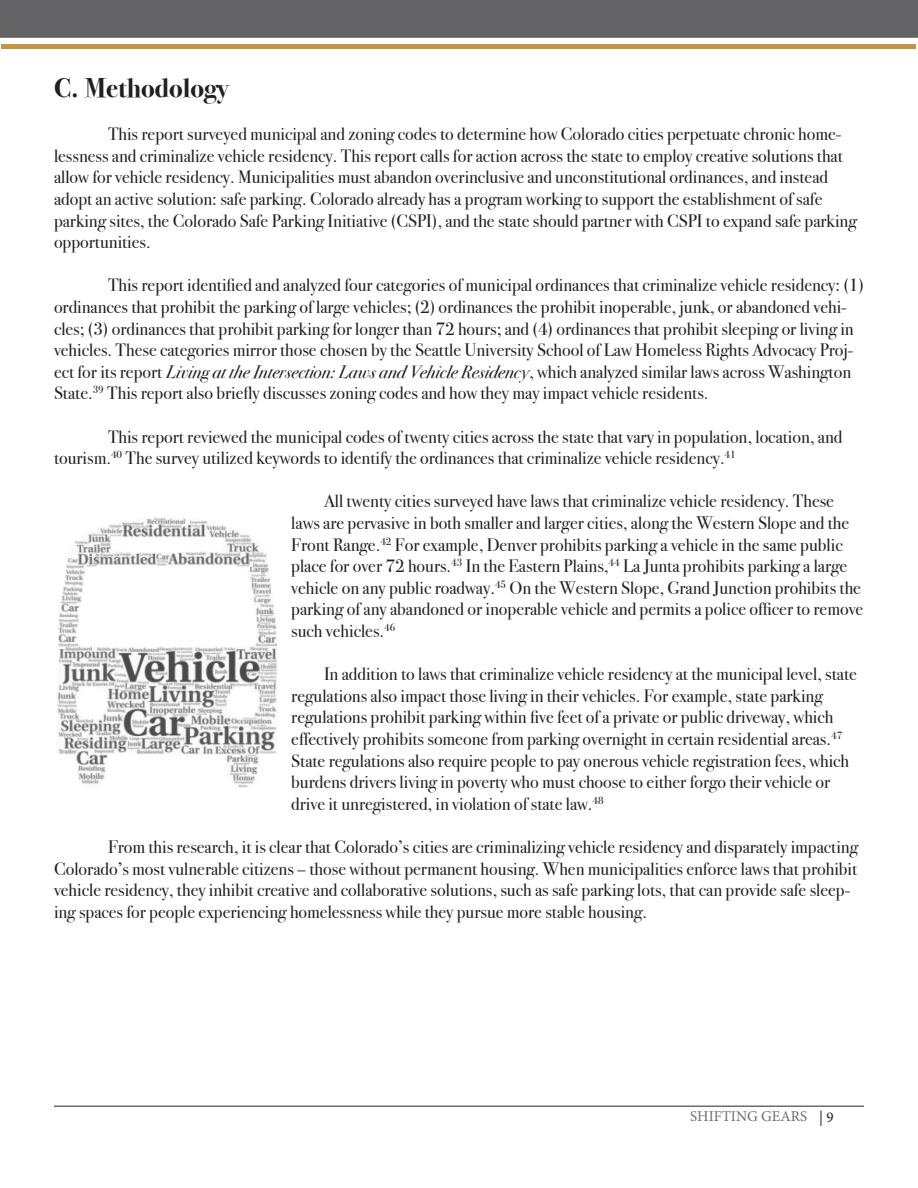
<style>
.page{position:relative;width:918px;height:1188px;background:#fff}
.page>*{position:absolute;margin:0;border:0;box-sizing:border-box;transform-origin:0 0}
.t1{font:700 27px "Bodoni Svty Two OSITCTT";color:#231f20}
.body{font:18px/21.6px "Bodoni Svty Two ITCTT";color:#231f20}
.t2{font:15px "Minion Pro";color:#6c6d70}
.s1{font-style:italic}
.s2{color:#231f20}
</style>
<div class="page">
<div style="left:0;top:0;width:918px;height:38px;background:#636366;border:2px solid #636366"></div>
<hr style="left:2px;top:45px;width:914px;height:4px;background:#c29454">
<hr style="left:54px;top:1106px;width:810px;height:1px;background:#6c6d70">
<img style="left:57px;top:517px;width:221px;height:271px">
<p class="t1" style="left:54px;top:72px;width:176px">C. Methodology</p>
<p class="body" style="left:54px;top:121px;width:804px;text-indent:54px">This report surveyed municipal and zoning codes to determine how Colorado cities perpetuate chronic home&shy;lessness and criminalize vehicle residency. This report calls for action across the state to employ creative solutions that allow for vehicle residency. Municipalities must abandon overinclusive and unconstitutional ordinances, and instead adopt an active solution: safe parking. Colorado already has a program working to support the establishment of safe parking sites, the Colorado Safe Parking Initiative (CSPI), and the state should partner with CSPI to expand safe parking opportunities.</p>
<p class="body" style="left:54px;top:273px;width:812px;text-indent:54px">This report identified and analyzed four categories of municipal ordinances that criminalize vehicle residency: (1) ordinances that prohibit the parking of large vehicles; (2) ordinances the prohibit inoperable, junk, or abandoned vehi&shy;cles; (3) ordinances that prohibit parking for longer than 72 hours; and (4) ordinances that prohibit sleeping or living in vehicles. These categories mirror those chosen by the Seattle University School of Law Homeless Rights Advocacy Proj&shy;ect for its report <span class="s1">Living at the Intersection: Laws and Vehicle Residency</span>, which analyzed similar laws across Washington State.<sup>39</sup> This report also briefly discusses zoning codes and how they may impact vehicle residents.</p>
<p class="body" style="left:54px;top:424px;width:790px;text-indent:54px">This report reviewed the municipal codes of twenty cities across the state that vary in population, location, and tourism.<sup>40</sup> The survey utilized keywords to identify the ordinances that criminalize vehicle residency.<sup>41</sup></p>
<p class="body" style="left:291px;top:489px;width:574px;text-indent:33px">All twenty cities surveyed have laws that criminalize vehicle residency. These laws are pervasive in both smaller and larger cities, along the Western Slope and the Front Range.<sup>42</sup> For example, Denver prohibits parking a vehicle in the same public place for over 72 hours.<sup>43</sup> In the Eastern Plains,<sup>44</sup> La Junta prohibits parking a large vehicle on any public roadway.<sup>45</sup> On the Western Slope, Grand Junction prohibits the parking of any abandoned or inoperable vehicle and permits a police officer to remove such vehicles.<sup>46</sup></p>
<p class="body" style="left:291px;top:661px;width:567px;text-indent:33px">In addition to laws that criminalize vehicle residency at the municipal level, state regulations also impact those living in their vehicles. For example, state parking regulations prohibit parking within five feet of a private or public driveway, which effectively prohibits someone from parking overnight in certain residential areas.<sup>47<br></sup>State regulations also require people to pay onerous vehicle registration fees, which burdens drivers living in poverty who must choose to either forgo their vehicle or drive it unregistered, in violation of state law.<sup>48</sup></p>
<p class="body" style="left:54px;top:834px;width:806px;text-indent:54px">From this research, it is clear that Colorado’s cities are criminalizing vehicle residency and disparately impacting Colorado’s most vulnerable citizens – those without permanent housing. When municipalities enforce laws that prohibit vehicle residency, they inhibit creative and collaborative solutions, such as safe parking lots, that can provide safe sleep&shy;ing spaces for people experiencing homelessness while they pursue more stable housing.</p>
<p class="t2" style="left:690px;top:1106px;width:145px">SHIFTING GEARS <span class="s2">| 9</span></p>
</div>
